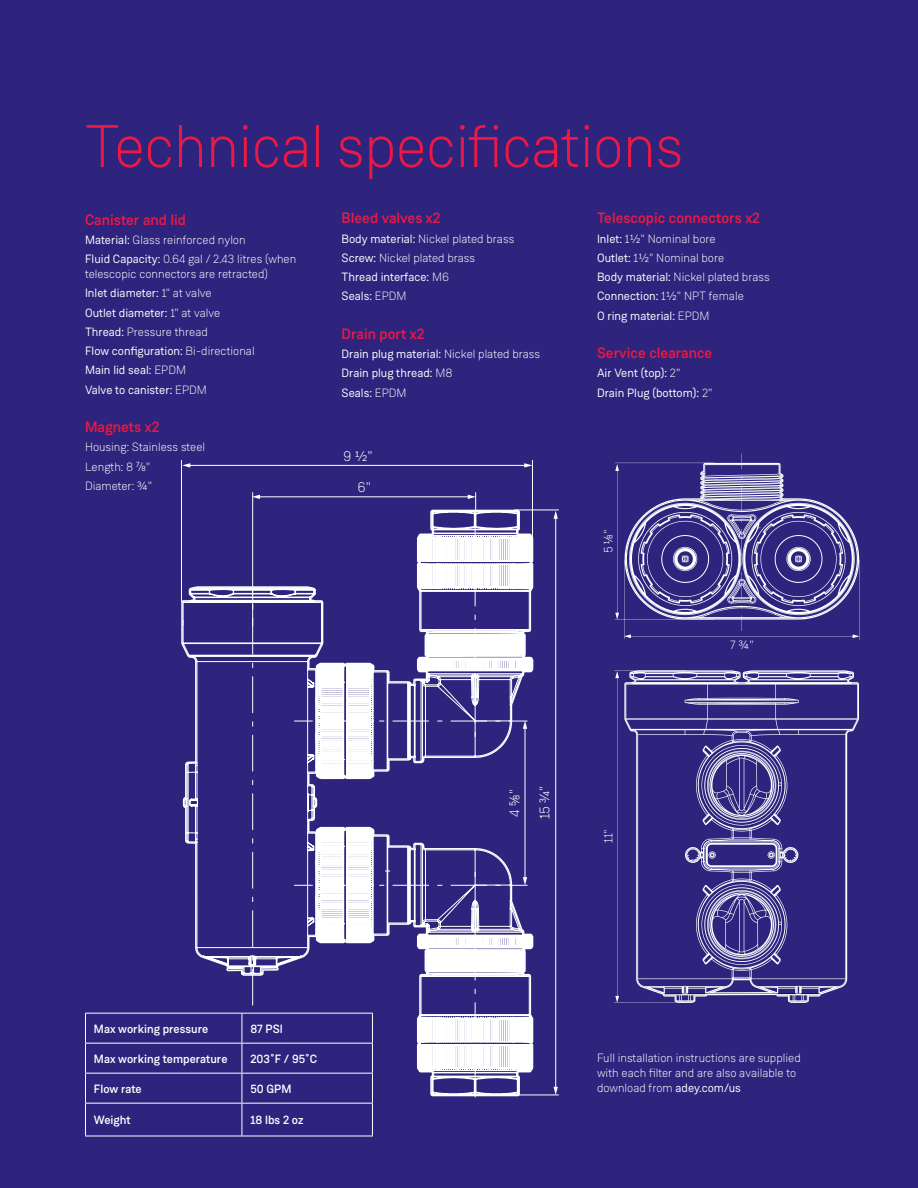
<style>
.page{position:relative;width:918px;height:1188px;background:#2e247d}
.page>*{position:absolute;margin:0;border:0;box-sizing:border-box;transform-origin:0 0}
.Header_2{font:300 60px "Weissenhof Grotesk";letter-spacing:-.01em;color:#ed1943}
.Spec_Title{font:500 15px "Weissenhof Grotesk";color:#ed1943}
.t1{font:300 14.1px/29.8px "Weissenhof Grotesk";color:#fff}
.t2{font:300 12.15px "Weissenhof Grotesk";color:#fff}
.Spec_Text{font:300 12px/15px "Weissenhof Grotesk";color:#fff}
.Spec_Text-2{font:12px "Weissenhof Grotesk";color:#fff}
.Spec_Text-3{font:500 12px "Weissenhof Grotesk";color:#fff}
.s1{font-weight:400}
.s2{font-weight:300}
.s3{font-weight:400;font-size:7.5px}
.s4{font-weight:400;font-size:7.65px}
.s5{font-weight:400;font-size:9px}
</style>
<div class="page">
<svg style="left:686px;top:670px;width:173px;height:333px"></svg>
<svg style="left:181px;top:510px;width:352px;height:586px"></svg>
<hr style="left:525px;top:727px;width:1px;height:152px;background:#fff">
<hr style="left:555px;top:517px;width:1px;height:571px;background:#fff">
<svg style="left:554px;top:511px;width:4px;height:8px"></svg>
<svg style="left:554px;top:1087px;width:4px;height:8px"></svg>
<hr style="left:511px;top:1095px;width:48px;height:1px;background:#fff">
<hr style="left:514px;top:510px;width:45px;height:1px;background:#fff">
<svg style="left:294px;top:721px;width:18px;height:1px"></svg>
<svg style="left:294px;top:885px;width:18px;height:1px"></svg>
<svg style="left:614px;top:670px;width:72px;height:333px"></svg>
<hr style="left:189px;top:465px;width:337px;height:1px;background:#fff">
<svg style="left:524px;top:463px;width:8px;height:5px"></svg>
<svg style="left:182px;top:463px;width:8px;height:5px"></svg>
<hr style="left:259px;top:497px;width:210px;height:1px;background:#fff">
<svg style="left:253px;top:495px;width:7px;height:4px"></svg>
<svg style="left:615px;top:454px;width:245px;height:186px"></svg>
<hr style="left:181px;top:460px;width:1px;height:142px;background:#fff">
<hr style="left:532px;top:460px;width:1px;height:78px;background:#fff">
<svg style="left:252px;top:626px;width:1px;height:379px"></svg>
<hr style="left:252px;top:493px;width:1px;height:133px;background:#fff">
<svg style="left:321px;top:493px;width:206px;height:248px"></svg>
<hr style="left:85px;top:1013px;width:157px;height:1px;background:#fff">
<hr style="left:242px;top:1013px;width:131px;height:1px;background:#fff">
<hr style="left:85px;top:1043px;width:157px;height:1px;background:#fff">
<hr style="left:242px;top:1043px;width:131px;height:1px;background:#fff">
<hr style="left:85px;top:1073px;width:157px;height:1px;background:#fff">
<svg style="left:85px;top:1014px;width:1px;height:89px"></svg>
<hr style="left:242px;top:1073px;width:131px;height:1px;background:#fff">
<svg style="left:241px;top:1014px;width:1px;height:89px"></svg>
<svg style="left:321px;top:865px;width:206px;height:238px"></svg>
<hr style="left:85px;top:1103px;width:157px;height:1px;background:#fff">
<hr style="left:85px;top:1104px;width:1px;height:32px;background:#fff">
<hr style="left:242px;top:1103px;width:131px;height:1px;background:#fff">
<hr style="left:241px;top:1104px;width:1px;height:32px;background:#fff">
<hr style="left:372px;top:1104px;width:1px;height:32px;background:#fff">
<hr style="left:85px;top:1136px;width:157px;height:1px;background:#fff">
<hr style="left:242px;top:1136px;width:131px;height:1px;background:#fff">
<p class="Header_2" style="left:85px;top:111px;width:600px">Technical specifications</p>
<p class="Spec_Title" style="left:342px;top:209px;width:100px">Bleed valves x2</p>
<p class="Spec_Text" style="left:342px;top:231px;width:174px"><span class="s1">Body material:</span> Nickel plated brass</p>
<p class="Spec_Text" style="left:342px;top:250px;width:135px"><span class="s1">Screw:</span> Nickel plated brass</p>
<p class="Spec_Text-2" style="left:342px;top:270px;width:109px">Thread interface: <span class="s2">M6</span></p>
<p class="Spec_Text-2" style="left:342px;top:289px;width:66px">Seals: <span class="s2">EPDM</span></p>
<p class="Spec_Title" style="left:342px;top:324px;width:84px">Drain port x2</p>
<p class="Spec_Text-2" style="left:342px;top:347px;width:200px">Drain plug material: <span class="s2">Nickel plated brass</span></p>
<p class="Spec_Text-2" style="left:342px;top:366px;width:112px">Drain plug thread: <span class="s2">M8</span></p>
<p class="Spec_Text-2" style="left:342px;top:385px;width:66px">Seals: <span class="s2">EPDM</span></p>
<p class="Spec_Title" style="left:597px;top:209px;width:164px">Telescopic connectors x2</p>
<p class="Spec_Text" style="left:597px;top:231px;width:120px"><span class="s1">Inlet:</span> 1½" Nominal bore</p>
<p class="Spec_Text" style="left:597px;top:250px;width:129px"><span class="s1">Outlet:</span> 1½" Nominal bore</p>
<p class="Spec_Text" style="left:597px;top:269px;width:174px"><span class="s1">Body material:</span> Nickel plated brass</p>
<p class="Spec_Text" style="left:597px;top:289px;width:148px"><span class="s1">Connection:</span> 1½" NPT female</p>
<p class="Spec_Text-2" style="left:597px;top:308px;width:114px">O ring material: <span class="s2">EPDM</span></p>
<p class="Spec_Title" style="left:597px;top:344px;width:117px">Service clearance</p>
<p class="Spec_Text-2" style="left:597px;top:366px;width:85px">Air Vent (top): <span class="s2">2"</span></p>
<p class="Spec_Text-2" style="left:597px;top:385px;width:117px">Drain Plug (bottom): <span class="s2">2"</span></p>
<p class="Spec_Title" style="left:85px;top:210px;width:103px">Canister and lid</p>
<p class="Spec_Text" style="left:85px;top:232px;width:162px"><span class="s1">Material:</span> Glass reinforced nylon</p>
<p class="Spec_Text" style="left:85px;top:251px;width:213px"><span class="s1">Fluid Capacity:</span> 0.64 gal / 2.43 litres (when telescopic connectors are retracted)</p>
<p class="Spec_Text-2" style="left:85px;top:286px;width:128px">Inlet diameter: <span class="s2">1" at valve</span></p>
<p class="Spec_Text-2" style="left:85px;top:305px;width:137px">Outlet diameter: <span class="s2">1" at valve</span></p>
<p class="Spec_Text" style="left:85px;top:324px;width:124px"><span class="s1">Thread:</span> Pressure thread</p>
<p class="Spec_Text-2" style="left:85px;top:344px;width:171px">Flow configuration: <span class="s2">Bi-directional</span></p>
<p class="Spec_Text-2" style="left:85px;top:363px;width:103px">Main lid seal: <span class="s2">EPDM</span></p>
<p class="Spec_Text-2" style="left:85px;top:382px;width:123px">Valve to canister: <span class="s2">EPDM</span></p>
<p class="Spec_Title" style="left:85px;top:418px;width:76px">Magnets x2</p>
<p class="Spec_Text" style="left:85px;top:440px;width:122px">Housing: Stainless steel</p>
<p class="Spec_Text" style="left:85px;top:459px;width:67px">Length: 8 <sup>7</sup>/<span class="s3">8</span>"</p>
<p class="Spec_Text" style="left:85px;top:478px;width:69px">Diameter: 3/4"</p>
<p class="t1" style="left:343px;top:441px;width:31px">9 ½"</p>
<p class="t1" style="left:358px;top:472px;width:15px">6"</p>
<p class="Spec_Text-3" style="left:94px;top:1021px;width:116px">Max working pressure</p>
<p class="Spec_Text-3" style="left:250px;top:1021px;width:34px">87 PSI</p>
<p class="Spec_Text-3" style="left:94px;top:1051px;width:135px">Max working temperature</p>
<p class="Spec_Text-3" style="left:250px;top:1051px;width:68px">203˚F / 95˚C</p>
<p class="Spec_Text-3" style="left:94px;top:1081px;width:49px">Flow rate</p>
<p class="Spec_Text-3" style="left:250px;top:1081px;width:43px">50 GPM</p>
<p class="Spec_Text-3" style="left:94px;top:1113px;width:38px">Weight</p>
<p class="Spec_Text-3" style="left:250px;top:1113px;width:54px">18 lbs 2 oz</p>
<p class="t2" style="left:601px;top:553px;width:25px;rotate:-90deg">5 <sup>1</sup>⁄<span class="s4">8</span>"</p>
<p class="t1" style="left:500px;top:819px;width:35px;rotate:-90deg">4 <sup>5</sup>⁄<span class="s5">8</span>"<br>15 <sup>3</sup>⁄<span class="s5">4</span>"</p>
<p class="t2" style="left:601px;top:843px;width:15px;rotate:-90deg">11"</p>
<p class="t2" style="left:730px;top:638px;width:25px">7 ¾"</p>
<p class="Spec_Text" style="left:597px;top:1051px;width:205px">Full installation instructions are supplied with each filter and are also available to download from <span class="s1">adey.com/us</span></p>
</div>
